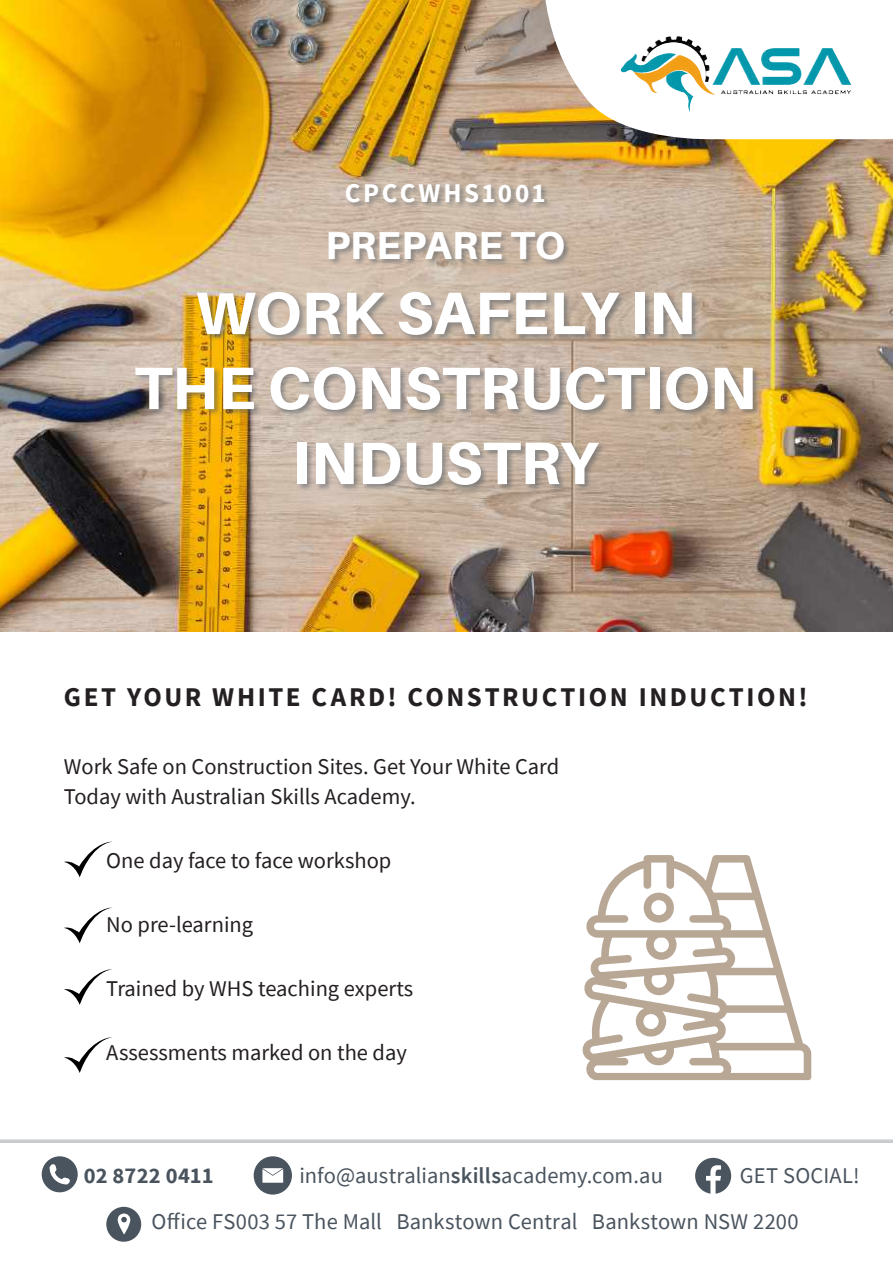
<style>
.page{position:relative;width:893px;height:1263px;background:#fff}
.page>*{position:absolute;margin:0;border:0;box-sizing:border-box;transform-origin:0 0}
.t1{font:800 60px/75px "Aileron";letter-spacing:.005em;color:#fff;text-align:center}
.t2{font:800 39px "Aileron";letter-spacing:.01em;color:#fff}
.t3{font:700 27px "Source Sans Pro";letter-spacing:.095em;color:#241f21}
.t4{font:700 27px "Source Sans Pro";letter-spacing:.095em;color:#fff}
.t5{font:22.5px/30px "Source Sans Pro";color:#241f21}
.t6{font:22.5px/46.2px "Source Sans Pro";letter-spacing:.005em;color:#4a545e;text-align:center}
.t7{font:700 22.5px "Source Sans Pro";color:#4a545e}
.s1{font-weight:600}
</style>
<div class="page">
<img style="left:0;top:0;width:893px;height:631px">
<svg style="left:543px;top:0;width:350px;height:143px"></svg>
<div style="left:134px;top:230px;width:626px;height:262px;background:#4a545e;opacity:.5"></div>
<div style="left:345px;top:182px;width:207px;height:27px;background:#4a545e;opacity:.5"></div>
<svg style="left:582px;top:855px;width:229px;height:225px"></svg>
<div style="left:106px;top:1207px;width:35px;height:35px;background:#4a545e;border-radius:50%"></div>
<svg style="left:118px;top:1213px;width:12px;height:21px"></svg>
<svg style="left:118px;top:1214px;width:11px;height:20px"></svg>
<svg style="left:0;top:1139px;width:893px;height:55px"></svg>
<img style="left:618px;top:36px;width:237px;height:76px">
<svg style="left:64px;top:841px;width:49px;height:36px"></svg>
<svg style="left:64px;top:907px;width:49px;height:36px"></svg>
<svg style="left:64px;top:969px;width:49px;height:36px"></svg>
<svg style="left:64px;top:1037px;width:49px;height:36px"></svg>
<p class="t4" style="left:345px;top:174px;width:202px">CPCCWHS1001</p>
<h2 class="t2" style="left:325px;top:223px;width:241px">PREPARE TO</h2>
<h1 class="t1" style="left:134px;top:276px;width:623px">WORK SAFELY IN<br>THE CONSTRUCTION<br>INDUSTRY</h1>
<p class="t3" style="left:64px;top:678px;width:745px">GET YOUR WHITE CARD! CONSTRUCTION INDUCTION!</p>
<p class="t5" style="left:64px;top:751px;width:497px">Work Safe on Construction Sites. Get Your White Card<br>Today with Australian Skills Academy.</p>
<p class="t5" style="left:106px;top:845px;width:287px">One day face to face workshop</p>
<p class="t5" style="left:106px;top:909px;width:148px">No pre-learning</p>
<p class="t5" style="left:106px;top:973px;width:308px">Trained by WHS teaching experts</p>
<p class="t5" style="left:106px;top:1037px;width:302px">Assessments marked on the day</p>
<p class="t6" style="left:151px;top:1152px;width:649px">info@australian<span class="s1">skills</span>academy.com.au<br>Office FS003 57 The Mall Bankstown Central Bankstown NSW 2200</p>
<p class="t6" style="left:740px;top:1152px;width:121px">GET SOCIAL!</p>
<p class="t7" style="left:84px;top:1160px;width:131px">02 8722 0411</p>
</div>
